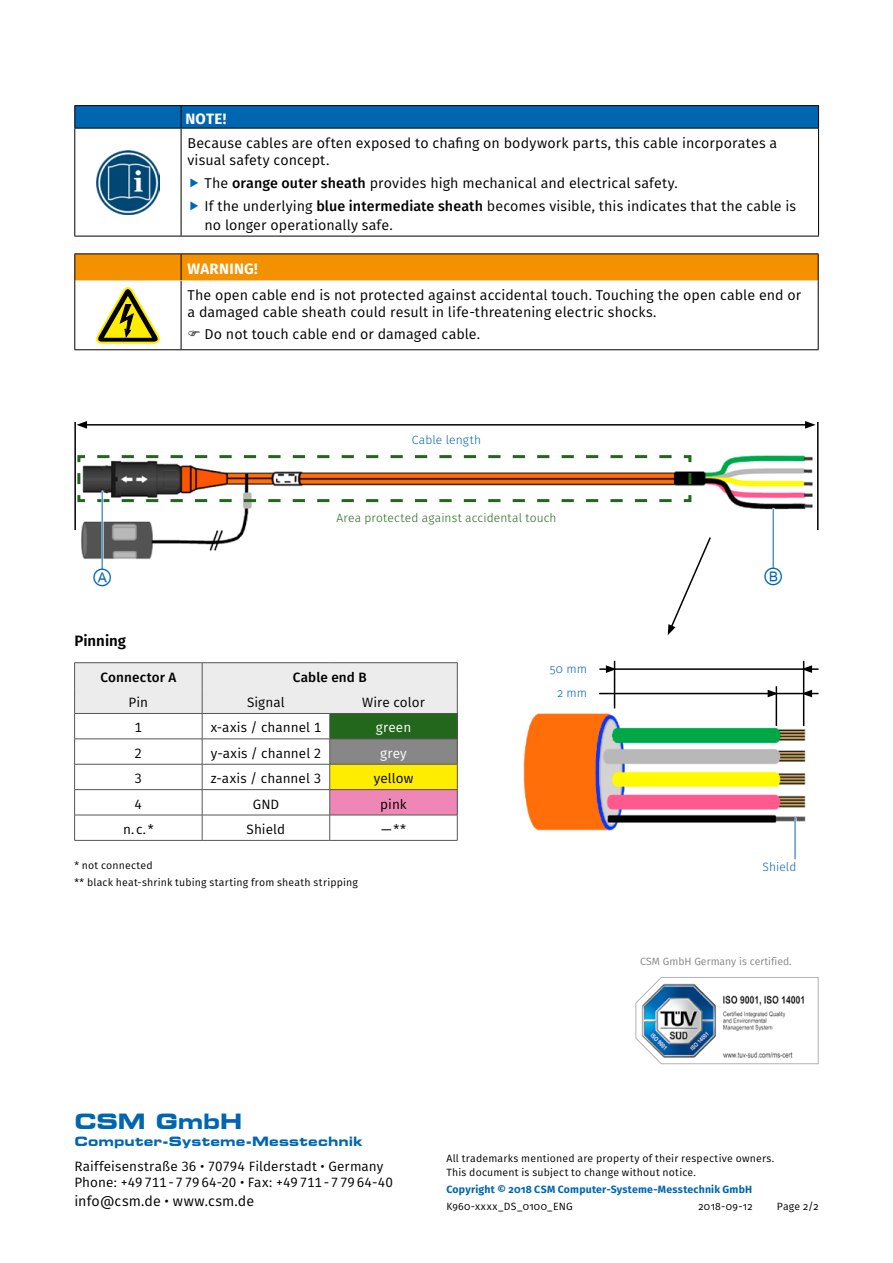
<style>
.page{position:relative;width:893px;height:1263px;background:#fff}
.page>*{position:absolute;margin:0;border:0;box-sizing:border-box;transform-origin:0 0}
.t1{font:700 expanded 21px "Square 721 BT";letter-spacing:-.005em;color:#0066b1}
.Text{font:21px "Arial Unicode MS";color:#0066b1}
.Hinweis_Tabelle{font:700 15px "Fira Sans";letter-spacing:.015em;color:#fff}
.t2{font:600 15px "Fira Sans";color:#000}
.Fliesstext_Tabelle{font:14.25px/17.1px "Fira Sans";letter-spacing:.005em;color:#000}
.Text_Tabelle_zentrie{font:13.5px/16.5px "Fira Sans";letter-spacing:.005em;color:#000}
.Headline_Tabelle_zen{font:500 13.5px "Fira Sans";letter-spacing:.01em;color:#000}
.Text_Tabelle_zentrie-2{font:13.5px "Fira Sans";letter-spacing:.01em;color:#fff}
.t3{font:700 expanded 12.75px "Square 721 BT";letter-spacing:.015em;color:#0066b1}
.Bildtext{font:300 12px "Fira Sans";letter-spacing:.015em;color:#22671b}
.Bildtext-2{font:300 12px "Fira Sans";letter-spacing:.01em;color:#0066b1}
.Copyright{font:10.5px/13.5px "Fira Sans";letter-spacing:.02em;color:#000}
.t4{font:700 10.5px "Fira Sans";letter-spacing:.02em;color:#0066b1}
.t5{font:10.5px "Fira Sans";color:#868686}
.s1{font-weight:500}
</style>
<div class="page">
<hr style="left:74px;top:840px;width:128px;height:1px;background:#565655">
<hr style="left:202px;top:840px;width:128px;height:1px;background:#565655">
<hr style="left:74px;top:662px;width:128px;height:1px;background:#565655">
<hr style="left:202px;top:662px;width:128px;height:1px;background:#565655">
<hr style="left:330px;top:662px;width:127px;height:1px;background:#565655">
<svg style="left:74px;top:663px;width:384px;height:177px"></svg>
<hr style="left:330px;top:840px;width:127px;height:1px;background:#565655">
<hr style="left:74px;top:713px;width:128px;height:1px;background:#565655">
<hr style="left:202px;top:713px;width:128px;height:1px;background:#565655">
<hr style="left:330px;top:713px;width:127px;height:1px;background:#565655">
<hr style="left:330px;top:739px;width:127px;height:1px;background:#565655">
<img style="left:81px;top:455px;width:732px;height:105px">
<hr style="left:74px;top:422px;width:2px;height:108px;background:#000">
<hr style="left:817px;top:422px;width:2px;height:108px;background:#000">
<hr style="left:85px;top:424px;width:722px;height:2px;background:#000">
<svg style="left:77px;top:421px;width:10px;height:8px"></svg>
<svg style="left:805px;top:421px;width:11px;height:8px"></svg>
<svg style="left:77px;top:455px;width:616px;height:49px"></svg>
<hr style="left:101px;top:491px;width:2px;height:79px;background:#fff">
<hr style="left:102px;top:492px;width:1px;height:77px;background:#0066b1">
<hr style="left:772px;top:508px;width:2px;height:62px;background:#fff">
<hr style="left:773px;top:509px;width:1px;height:60px;background:#0066b1">
<svg style="left:668px;top:536px;width:44px;height:99px"></svg>
<svg style="left:75px;top:129px;width:743px;height:107px"></svg>
<hr style="left:74px;top:129px;width:1px;height:107px;background:#000">
<hr style="left:181px;top:129px;width:1px;height:107px;background:#000">
<hr style="left:818px;top:129px;width:1px;height:107px;background:#000">
<hr style="left:74px;top:236px;width:107px;height:1px;background:#000">
<hr style="left:181px;top:236px;width:638px;height:1px;background:#000">
<hr style="left:74px;top:105px;width:107px;height:1px;background:#000">
<hr style="left:181px;top:105px;width:638px;height:1px;background:#000">
<svg style="left:74px;top:106px;width:745px;height:22px;background:#0063ac"></svg>
<hr style="left:74px;top:128px;width:107px;height:1px;background:#000">
<hr style="left:181px;top:128px;width:638px;height:1px;background:#000">
<img style="left:96px;top:150px;width:64px;height:64px">
<svg style="left:75px;top:281px;width:743px;height:68px"></svg>
<hr style="left:74px;top:281px;width:1px;height:68px;background:#000">
<hr style="left:181px;top:281px;width:1px;height:68px;background:#000">
<hr style="left:818px;top:281px;width:1px;height:68px;background:#000">
<hr style="left:74px;top:349px;width:107px;height:1px;background:#000">
<hr style="left:181px;top:349px;width:638px;height:1px;background:#000">
<hr style="left:181px;top:253px;width:638px;height:1px;background:#000">
<hr style="left:74px;top:253px;width:107px;height:1px;background:#000">
<svg style="left:74px;top:254px;width:745px;height:27px;background:#ee9005"></svg>
<svg style="left:96px;top:287px;width:64px;height:56px"></svg>
<img style="left:523px;top:707px;width:283px;height:124px">
<hr style="left:794px;top:817px;width:2px;height:43px;background:#fff">
<hr style="left:795px;top:818px;width:1px;height:41px;background:#0066b1">
<hr style="left:614px;top:661px;width:1px;height:47px;background:#000">
<hr style="left:776px;top:686px;width:1px;height:40px;background:#000">
<svg style="left:599px;top:665px;width:17px;height:8px"></svg>
<svg style="left:802px;top:665px;width:17px;height:8px"></svg>
<hr style="left:611px;top:668px;width:199px;height:2px;background:#000">
<hr style="left:599px;top:693px;width:171px;height:1px;background:#000">
<svg style="left:768px;top:690px;width:10px;height:7px"></svg>
<svg style="left:801px;top:690px;width:18px;height:7px"></svg>
<hr style="left:771px;top:693px;width:36px;height:1px;background:#000">
<hr style="left:803px;top:661px;width:1px;height:65px;background:#000">
<svg style="left:635px;top:977px;width:184px;height:87px"></svg>
<svg style="left:191px;top:178px;width:7px;height:9px"></svg>
<svg style="left:191px;top:201px;width:7px;height:9px"></svg>
<svg style="left:189px;top:330px;width:11px;height:6px"></svg>
<p class="Hinweis_Tabelle" style="left:185px;top:106px;width:42px">NOTE!</p>
<p class="Fliesstext_Tabelle" style="left:187px;top:134px;width:591px">Because cables are often exposed to chafing on bodywork parts, this cable incorporates a visual safety concept.</p>
<p class="Fliesstext_Tabelle" style="left:204px;top:174px;width:475px">The <span class="s1">orange outer sheath</span> provides high mechanical and electrical safety.</p>
<p class="Fliesstext_Tabelle" style="left:204px;top:196px;width:593px;line-height:18.8px">If the underlying <span class="s1">blue intermediate sheath</span> becomes visible, this indicates that the cable is no longer operationally safe.</p>
<p class="Hinweis_Tabelle" style="left:188px;top:256px;width:72px">WARNING!</p>
<p class="Fliesstext_Tabelle" style="left:187px;top:286px;width:615px">The open cable end is not protected against accidental touch. Touching the open cable end or a damaged cable sheath could result in life-threatening electric shocks.</p>
<p class="Fliesstext_Tabelle" style="left:204px;top:325px;width:277px">Do not touch cable end or damaged cable.</p>
<p class="Bildtext-2" style="left:412px;top:431px;width:71px">Cable length</p>
<p class="Bildtext" style="left:336px;top:509px;width:222px">Area protected against accidental touch</p>
<p class="Text" style="left:92px;top:561px;width:22px">Ⓐ</p>
<p class="Text" style="left:763px;top:561px;width:22px">Ⓑ</p>
<p class="t2" style="left:74px;top:628px;width:53px">Pinning</p>
<p class="Headline_Tabelle_zen" style="left:100px;top:666px;width:77px">Connector A</p>
<p class="Headline_Tabelle_zen" style="left:293px;top:666px;width:75px">Cable end B</p>
<p class="Text_Tabelle_zentrie" style="left:129px;top:694px;width:21px">Pin</p>
<p class="Text_Tabelle_zentrie" style="left:247px;top:694px;width:39px">Signal</p>
<p class="Text_Tabelle_zentrie" style="left:362px;top:694px;width:64px">Wire color</p>
<p class="Text_Tabelle_zentrie" style="left:135px;top:719px;width:9px">1</p>
<p class="Text_Tabelle_zentrie" style="left:211px;top:719px;width:112px">x-axis / channel 1</p>
<p class="Text_Tabelle_zentrie-2" style="left:376px;top:718px;width:37px">green</p>
<p class="Text_Tabelle_zentrie" style="left:135px;top:745px;width:9px">2</p>
<p class="Text_Tabelle_zentrie" style="left:211px;top:745px;width:112px">y-axis / channel 2</p>
<p class="Text_Tabelle_zentrie-2" style="left:380px;top:743px;width:28px">grey</p>
<p class="Text_Tabelle_zentrie" style="left:135px;top:770px;width:9px">3</p>
<p class="Text_Tabelle_zentrie" style="left:211px;top:770px;width:112px">z-axis / channel 3</p>
<p class="Text_Tabelle_zentrie" style="left:374px;top:770px;width:41px">yellow</p>
<p class="Text_Tabelle_zentrie" style="left:135px;top:795px;width:9px">4</p>
<p class="Text_Tabelle_zentrie" style="left:253px;top:795px;width:28px">GND</p>
<p class="Text_Tabelle_zentrie" style="left:380px;top:795px;width:28px">pink</p>
<p class="Text_Tabelle_zentrie" style="left:123px;top:821px;width:32px">n.c.*</p>
<p class="Text_Tabelle_zentrie" style="left:247px;top:821px;width:40px">Shield</p>
<p class="Text_Tabelle_zentrie" style="left:381px;top:821px;width:26px">—**</p>
<p class="Copyright" style="left:74px;top:858px;width:80px">* not connected</p>
<p class="Copyright" style="left:74px;top:876px;width:285px">** black heat-shrink tubing starting from sheath stripping</p>
<p class="Bildtext-2" style="left:550px;top:660px;width:39px">50 mm</p>
<p class="Bildtext-2" style="left:557px;top:684px;width:31px">2 mm</p>
<p class="Bildtext-2" style="left:762px;top:859px;width:35px">Shield</p>
<p class="t5" style="left:640px;top:953px;width:153px">CSM GmbH Germany is certified.</p>
<h1 class="t1" style="left:74px;top:1109px;width:169px">CSM GmbH</h1>
<p class="t3" style="left:74px;top:1133px;width:290px">Computer-Systeme-Messtechnik</p>
<p class="Text_Tabelle_zentrie" style="left:74px;top:1157px;width:320px">Raiffeisenstraße 36 • 70794 Filderstadt • Germany<br>Phone: +49711-77964-20 • Fax: +49711-77964-40</p>
<p class="Fliesstext_Tabelle" style="left:74px;top:1192px;width:181px">info@csm.de • www.csm.de</p>
<p class="Copyright" style="left:446px;top:1151px;width:329px">All trademarks mentioned are property of their respective owners.<br>This document is subject to change without notice.</p>
<p class="t4" style="left:446px;top:1180px;width:307px">Copyright © 2018 CSM Computer-Systeme-Messtechnik GmbH</p>
<p class="Copyright" style="left:446px;top:1200px;width:128px">K960-xxxx_DS_0100_ENG</p>
<p class="Copyright" style="left:699px;top:1200px;width:55px">2018-09-12</p>
<p class="Copyright" style="left:777px;top:1200px;width:43px">Page 2/2</p>
</div>
